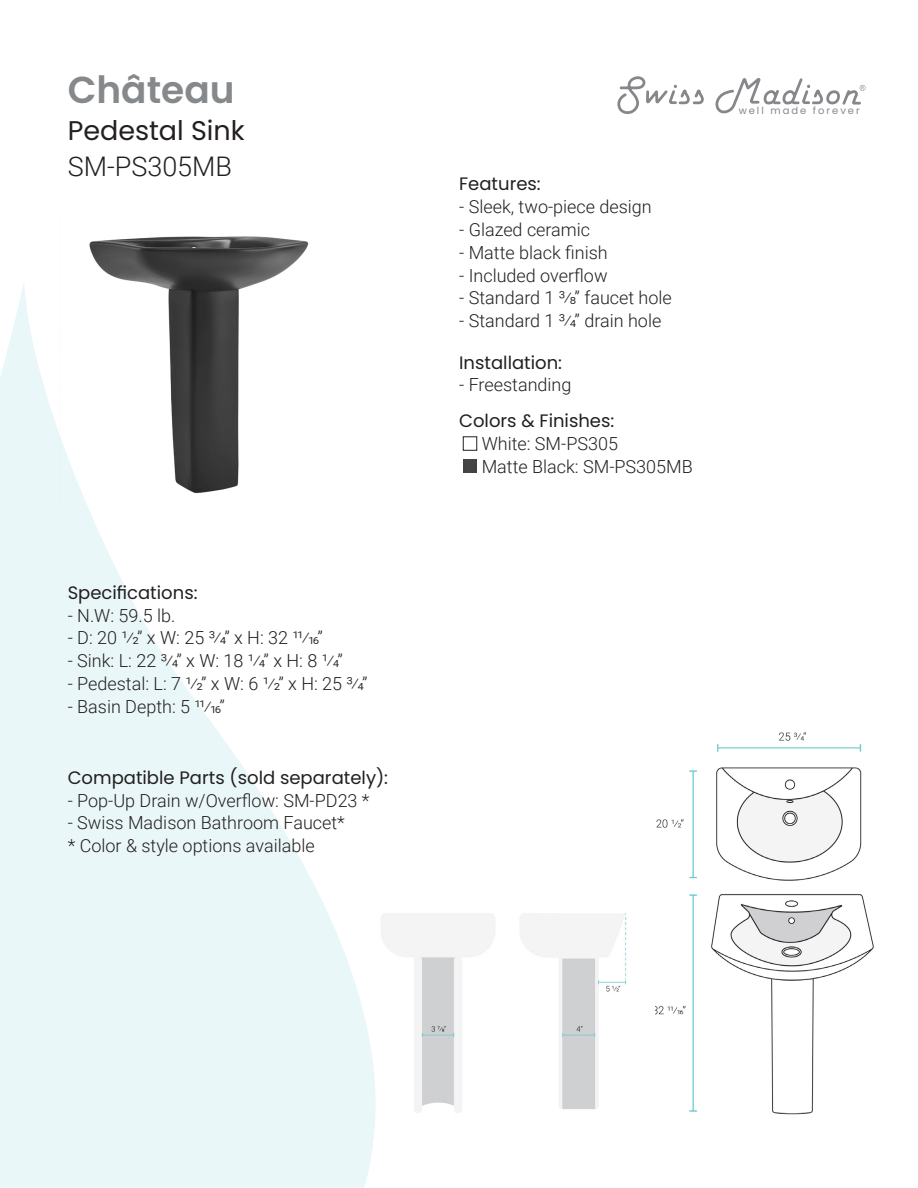
<style>
.page{position:relative;width:918px;height:1188px;background:#fff}
.page>*{position:absolute;margin:0;border:0;box-sizing:border-box;transform-origin:0 0}
.t1{font:600 37.5px "Poppins";color:#85898c}
.t2{font:27px "Poppins";color:#231f20}
.t3{font:300 27px "Roboto";color:#231f20}
.t4{font:300 18px "Roboto";color:#231f20}
.t5{font:18px "Poppins";color:#231f20}
.t6{font:9.9px "Poppins";letter-spacing:.2em;color:#85878a}
</style>
<div class="page">
<svg style="left:617px;top:76px;width:87px;height:38px"></svg>
<svg style="left:715px;top:78px;width:150px;height:36px"></svg>
<img style="left:89px;top:236px;width:220px;height:45px">
<img style="left:463px;top:459px;width:14px;height:14px">
<svg style="left:0;top:281px;width:376px;height:907px;fill:#eaf7f8"></svg>
<div style="left:463px;top:437px;width:14px;height:13px;border:1px solid #231f20"></div>
<img style="left:655px;top:732px;width:219px;height:383px">
<img style="left:381px;top:913px;width:246px;height:200px">
<p class="t1" style="left:68px;top:68px;width:168px">Château</p>
<p class="t2" style="left:68px;top:114px;width:179px">Pedestal Sink</p>
<p class="t3" style="left:68px;top:148px;width:166px">SM-PS305MB</p>
<p class="t5" style="left:68px;top:582px;width:131px">Specifications:</p>
<p class="t4" style="left:68px;top:603px;width:109px">- N.W: 59.5 lb.</p>
<p class="t4" style="left:68px;top:625px;width:257px">- D: 20 1/2” x W: 25 3/4” x H: 32 11/16”</p>
<p class="t4" style="left:68px;top:648px;width:277px">- Sink: L: 22 3/4” x W: 18 1/4” x H: 8 1/4”</p>
<p class="t4" style="left:68px;top:671px;width:301px">- Pedestal: L: 7 1/2” x W: 6 1/2” x H: 25 3/4”</p>
<p class="t4" style="left:68px;top:694px;width:159px">- Basin Depth: 5 11/16”</p>
<p class="t5" style="left:68px;top:767px;width:322px">Compatible Parts (sold separately):</p>
<p class="t4" style="left:68px;top:788px;width:303px">- Pop-Up Drain w/Overflow: SM-PD23 *</p>
<p class="t4" style="left:68px;top:810px;width:279px">- Swiss Madison Bathroom Faucet*</p>
<p class="t4" style="left:68px;top:833px;width:248px">* Color &amp; style options available</p>
<p class="t5" style="left:459px;top:174px;width:83px">Features:</p>
<p class="t4" style="left:459px;top:194px;width:194px">- Sleek, two-piece design</p>
<p class="t4" style="left:459px;top:217px;width:132px">- Glazed ceramic</p>
<p class="t4" style="left:459px;top:240px;width:150px">- Matte black finish</p>
<p class="t4" style="left:459px;top:263px;width:150px">- Included overflow</p>
<p class="t4" style="left:459px;top:285px;width:214px">- Standard 1 3/8” faucet hole</p>
<p class="t4" style="left:459px;top:308px;width:204px">- Standard 1 3/4” drain hole</p>
<p class="t5" style="left:459px;top:352px;width:104px">Installation:</p>
<p class="t4" style="left:459px;top:372px;width:114px">- Freestanding</p>
<p class="t5" style="left:459px;top:410px;width:157px">Colors &amp; Finishes:</p>
<p class="t4" style="left:482px;top:431px;width:138px">White: SM-PS305</p>
<p class="t4" style="left:482px;top:454px;width:213px">Matte Black: SM-PS305MB</p>
<p class="t6" style="left:739px;top:105px;width:123px">well made forever</p>
</div>
